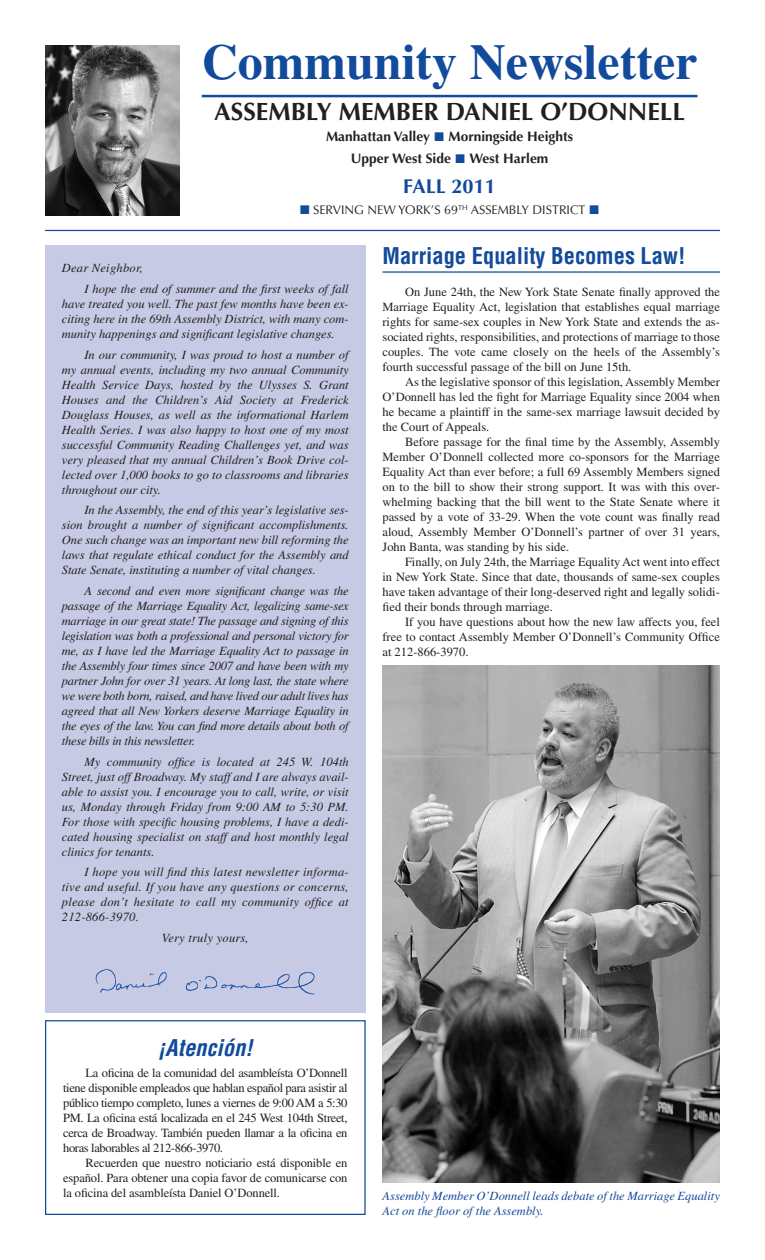
<style>
.page{position:relative;width:765px;height:1260px;background:#fff}
.page>*{position:absolute;margin:0;border:0;box-sizing:border-box;transform-origin:0 0}
.t1{font:700 50px "Times";color:#124a9c}
.t2{font:700 25px "Optima";color:#231f20}
.Head{font:700 condensed 22.5px "Helvetica";color:#124a9c}
.B{font:italic 700 condensed 22.5px "Helvetica";color:#124a9c}
.t3{font:700 20px "Optima";color:#124a9c}
.t4{font:700 13.75px "Optima";color:#231f20}
.Text{font:italic 12.5px/15px "Times";color:#231f20;text-align:justify}
.Text-2{font:12.5px/15px "Times";color:#231f20;text-align:justify}
.A_text{font:12.5px/15px "Times";letter-spacing:-.025em;color:#231f20;text-align:justify}
.t5{font:italic 12.5px/15px "Times";color:#124a9c}
.t6{font:12.5px "Optima";color:#231f20}
.Text-3{font:italic 12.5px "Times";letter-spacing:.02em;color:#231f20}
.s1{color:#124a9c}
</style>
<div class="page">
<img style="left:45px;top:45px;width:134px;height:170px">
<hr style="left:202px;top:95px;width:496px;height:2px;background:#124a9c">
<div style="left:45px;top:246px;width:321px;height:767px;background:#c7cae4"></div>
<img style="left:95px;top:969px;width:220px;height:26px">
<hr style="left:382px;top:271px;width:338px;height:2px;background:#124a9c">
<hr style="left:45px;top:230px;width:675px;height:1px;background:#124a9c">
<img style="left:382px;top:666px;width:338px;height:517px">
<div style="left:45px;top:1020px;width:321px;height:195px;border:1px solid #124a9c"></div>
<p class="t1" style="left:202px;top:32px;width:497px">Community Newsletter</p>
<p class="t2" style="left:214px;top:97px;width:472px">ASSEMBLY MEMBER DANIEL O’DONNELL</p>
<p class="t4" style="left:326px;top:129px;width:249px">Manhattan Valley <span class="s1">■</span> Morningside Heights</p>
<p class="t4" style="left:351px;top:150px;width:199px">Upper West Side <span class="s1">■</span> West Harlem</p>
<p class="t3" style="left:403px;top:175px;width:94px">FALL 2011</p>
<p class="t6" style="left:300px;top:203px;width:300px"><span class="s1">■</span> SERVING NEW YORK’S 69<sup>TH</sup> ASSEMBLY DISTRICT <span class="s1">■</span></p>
<p class="Text-3" style="left:62px;top:261px;width:83px">Dear Neighbor,</p>
<p class="Text" style="left:62px;top:281px;width:288px;text-indent:22px">I hope the end of summer and the first weeks of fall have treated you well. The past few months have been ex&shy;citing here in the 69th Assembly District, with many com&shy;munity happenings and significant legislative changes.</p>
<p class="Text" style="left:62px;top:347px;width:288px;text-indent:22px">In our community, I was proud to host a number of my annual events, including my two annual Community Health Service Days, hosted by the Ulysses S. Grant Houses and the Children’s Aid Society at Frederick Douglass Houses, as well as the informational Harlem Health Series. I was also happy to host one of my most successful Community Reading Challenges yet, and was very pleased that my annual Children’s Book Drive col&shy;lected over 1,000 books to go to classrooms and libraries throughout our city.</p>
<p class="Text" style="left:62px;top:503px;width:288px;text-indent:22px">In the Assembly, the end of this year’s legislative ses&shy;sion brought a number of significant accomplishments.<br>One such change was an important new bill reforming the laws that regulate ethical conduct for the Assembly and State Senate, instituting a number of vital changes.</p>
<p class="Text" style="left:62px;top:583px;width:288px;text-indent:22px">A second and even more significant change was the passage of the Marriage Equality Act, legalizing same-sex marriage in our great state! The passage and signing of this legislation was both a professional and personal victory for me, as I have led the Marriage Equality Act to passage in the Assembly four times since 2007 and have been with my partner John for over 31 years. At long last, the state where we were both born, raised, and have lived our adult lives has agreed that all New Yorkers deserve Marriage Equality in the eyes of the law. You can find more details about both of these bills in this newsletter.</p>
<p class="Text" style="left:62px;top:754px;width:288px;text-indent:22px">My community office is located at 245 W. 104th Street, just off Broadway. My staff and I are always avail&shy;able to assist you. I encourage you to call, write, or visit us, Monday through Friday from 9:00 AM to 5:30 PM.<br>For those with specific housing problems, I have a dedi&shy;cated housing specialist on staff and host monthly legal clinics for tenants.</p>
<p class="Text" style="left:62px;top:865px;width:288px;text-indent:22px">I hope you will find this latest newsletter informa&shy;tive and useful. If you have any questions or concerns, please don’t hesitate to call my community office at 212-866-3970.</p>
<p class="Text-3" style="left:162px;top:931px;width:88px">Very truly yours,</p>
<p class="Head" style="left:382px;top:242px;width:305px">Marriage Equality Becomes Law!</p>
<p class="Text-2" style="left:382px;top:284px;width:339px;text-indent:22px">On June 24th, the New York State Senate finally approved the Marriage Equality Act, legislation that establishes equal marriage rights for same-sex couples in New York State and extends the as&shy;sociated rights, responsibilities, and protections of marriage to those couples. The vote came closely on the heels of the Assembly’s fourth successful passage of the bill on June 15th.</p>
<p class="Text-2" style="left:382px;top:374px;width:339px;text-indent:22px">As the legislative sponsor of this legislation, Assembly Member O’Donnell has led the fight for Marriage Equality since 2004 when he became a plaintiff in the same-sex marriage lawsuit decided by the Court of Appeals.</p>
<p class="Text-2" style="left:382px;top:434px;width:339px;text-indent:22px">Before passage for the final time by the Assembly, Assembly Member O’Donnell collected more co-sponsors for the Marriage Equality Act than ever before; a full 69 Assembly Members signed on to the bill to show their strong support. It was with this over&shy;whelming backing that the bill went to the State Senate where it passed by a vote of 33-29. When the vote count was finally read aloud, Assembly Member O’Donnell’s partner of over 31 years, John Banta, was standing by his side.</p>
<p class="Text-2" style="left:382px;top:554px;width:339px;text-indent:22px">Finally, on July 24th, the Marriage Equality Act went into effect in New York State. Since that date, thousands of same-sex couples have taken advantage of their long-deserved right and legally solidi&shy;fied their bonds through marriage.</p>
<p class="Text-2" style="left:382px;top:614px;width:339px;text-indent:22px">If you have questions about how the new law affects you, feel free to contact Assembly Member O’Donnell’s Community Office at 212-866-3970.</p>
<p class="B" style="left:158px;top:1034px;width:96px">¡Atención!</p>
<p class="A_text" style="left:63px;top:1065px;width:286px;text-indent:22px">La oficina de la comunidad del asambleísta O’Donnell tiene disponible empleados que hablan español para asistir al público tiempo completo, lunes a viernes de 9:00 AM a 5:30<br>PM. La oficina está localizada en el 245 West 104th Street, cerca de Broadway. También pueden llamar a la oficina en horas laborables al 212-866-3970.</p>
<p class="Text-2" style="left:63px;top:1155px;width:286px;text-indent:22px">Recuerden que nuestro noticiario está disponible en español. Para obtener una copia favor de comunicarse con la oficina del asambleísta Daniel O’Donnell.</p>
<p class="t5" style="left:382px;top:1188px;width:339px">Assembly Member O’Donnell leads debate of the Marriage Equality<br>Act on the floor of the Assembly.</p>
</div>
